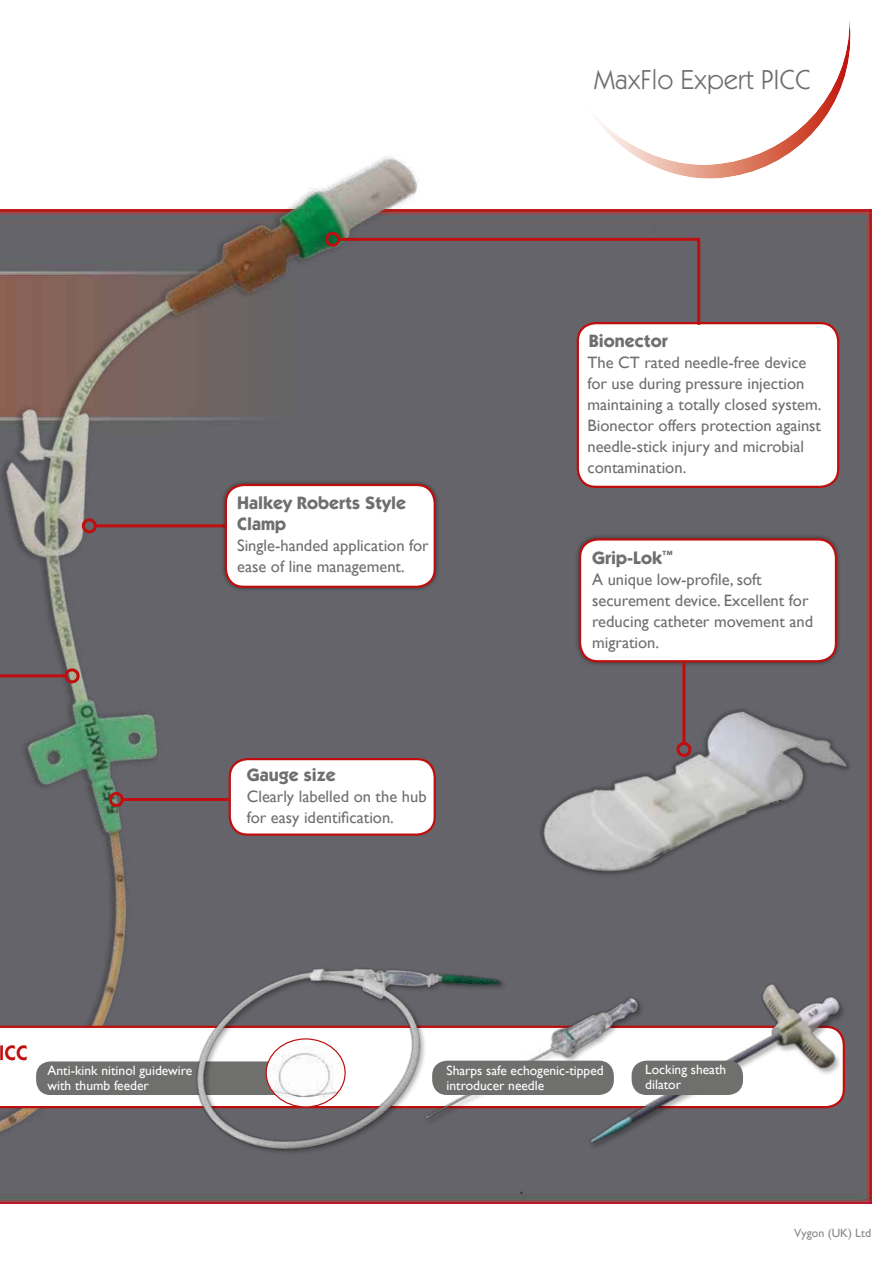
<style>
.page{position:relative;width:893px;height:1263px;background:#fff}
.page>*{position:absolute;margin:0;border:0;box-sizing:border-box;transform-origin:0 0}
.t1{font:27.6px "ITC Kabel Std";letter-spacing:.01em;color:#6f6f6e}
.t2{font:600 21px "ITC Kabel Std";color:#c00d0d}
.t3{font:700 18px/21px "ITC Kabel Std";color:#6f6f6e}
.t4{font:16.5px/21px "Gill Alt One";color:#6f6f6e}
.t5{font:13.5px/15px "Gill Alt One";color:#fff}
.t6{font:12px "Gill Sans";color:#878786}
</style>
<div class="page">
<img style="left:0;top:21px;width:872px;height:1183px">
<svg style="left:0;top:1026px;width:108px;height:82px"></svg>
<div style="left:37px;top:1062px;width:265px;height:32px;background:#6f6f6e;border-radius:14px"></div>
<div style="left:36px;top:1061px;width:267px;height:34px;border:2px solid #6f6f6e;border-radius:14px"></div>
<img style="left:108px;top:824px;width:412px;height:380px">
<img style="left:266px;top:1039px;width:79px;height:68px">
<div style="left:266px;top:1038px;width:80px;height:69px;border:1px solid #c00d0d;border-radius:50%"></div>
<img style="left:520px;top:792px;width:352px;height:412px">
<div style="left:632px;top:1061px;width:111px;height:34px;background:#6f6f6e;border-radius:15px"></div>
<div style="left:432px;top:1061px;width:182px;height:34px;background:#6f6f6e;border-radius:15px"></div>
<svg style="left:336px;top:236px;width:366px;height:92px;background:#6b6167"></svg>
<div style="left:325px;top:232px;width:15px;height:15px;border:3px solid #c00d0d;border-radius:50%"></div>
<div style="left:230px;top:759px;width:205px;height:76px;background:#fff;border-radius:18px"></div>
<div style="left:229px;top:758px;width:207px;height:78px;border:2px solid #c00d0d;border-radius:18px"></div>
<hr style="left:95px;top:524px;width:164px;height:3px;background:#c00d0d">
<div style="left:82px;top:518px;width:15px;height:15px;border:3px solid #c00d0d;border-radius:50%"></div>
<div style="left:220px;top:479px;width:220px;height:114px;background:#000;opacity:.4"></div>
<div style="left:226px;top:485px;width:209px;height:102px;background:#fff;border-radius:18px"></div>
<div style="left:225px;top:484px;width:211px;height:104px;border:2px solid #c00d0d;border-radius:18px"></div>
<hr style="left:0;top:674px;width:66px;height:3px;background:#c00d0d">
<div style="left:65px;top:668px;width:15px;height:15px;border:3px solid #c00d0d;border-radius:50%"></div>
<hr style="left:122px;top:798px;width:107px;height:3px;background:#c00d0d">
<div style="left:109px;top:792px;width:15px;height:15px;border:3px solid #c00d0d;border-radius:50%"></div>
<h1 class="t1" style="left:594px;top:69px;width:218px">MaxFlo Expert PICC</h1>
<p class="t3" style="left:237px;top:494px;width:171px">Halkey Roberts Style<br>Clamp</p>
<p class="t4" style="left:237px;top:536px;width:193px">Single-handed application for ease of line management.</p>
<p class="t3" style="left:247px;top:766px;width:91px">Gauge size</p>
<p class="t4" style="left:247px;top:787px;width:181px">Clearly labelled on the hub for easy identification.</p>
<p class="t3" style="left:589px;top:331px;width:81px">Bionector</p>
<p class="t4" style="left:587px;top:353px;width:236px">The CT rated needle-free device for use during pressure injection maintaining a totally closed system.<br>Bionector offers protection against needle-stick injury and microbial contamination.</p>
<p class="t3" style="left:592px;top:548px;width:82px">Grip-Lok<sup>™</sup></p>
<p class="t4" style="left:592px;top:569px;width:223px">A unique low-profile, soft securement device. Excellent for reducing catheter movement and migration.</p>
<p class="t2" style="left:-1px;top:1045px;width:31px">ICC</p>
<p class="t5" style="left:47px;top:1064px;width:146px">Anti-kink nitinol guidewire with thumb feeder</p>
<p class="t5" style="left:446px;top:1064px;width:159px">Sharps safe echogenic-tipped introducer needle</p>
<p class="t5" style="left:645px;top:1063px;width:83px">Locking sheath dilator</p>
<p class="t6" style="left:794px;top:1228px;width:78px">Vygon (UK) Ltd</p>
</div>
